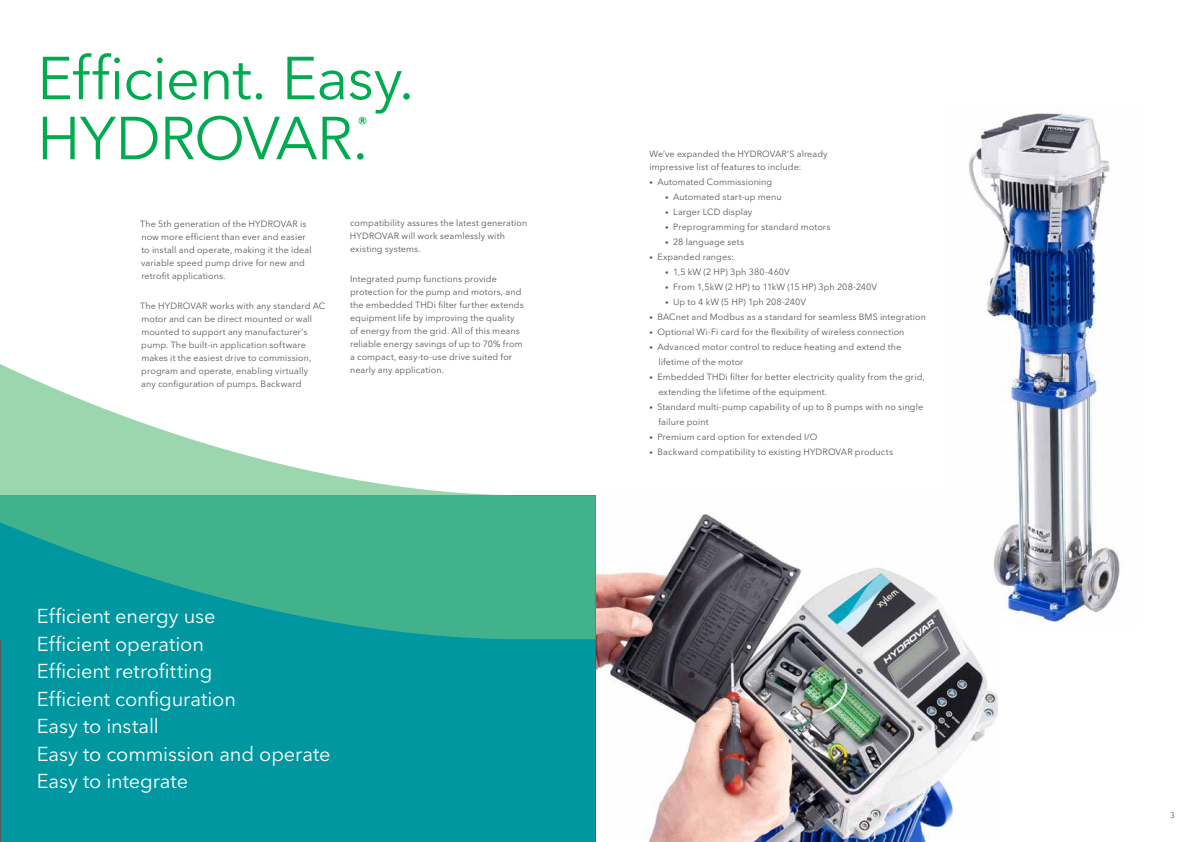
<style>
.page{position:relative;width:1191px;height:842px;background:#fff}
.page>*{position:absolute;margin:0;border:0;box-sizing:border-box;transform-origin:0 0}
.t1{font:60px/60px "Avenir Next LT Pro";letter-spacing:-.015em;color:#00aa4f}
.t2{font:20px/27.5px "Avenir Next LT Pro";letter-spacing:-.005em;color:#fff}
.t3{font:600 17px "Avenir Next LT Pro";color:#00aa4f}
.t4{font:9px/13px "Avenir Next LT Pro";letter-spacing:.01em;color:#58595b}
.t5{font:8px "Avenir Next LT Pro";color:#58595b}
.s1{font-size:7px}
</style>
<div class="page">
<div style="left:0;top:561px;width:596px;height:281px;background:#0097a0"></div>
<svg style="left:0;top:364px;width:595px;height:275px"></svg>
<img style="left:597px;top:514px;width:400px;height:328px">
<img style="left:945px;top:113px;width:175px;height:513px">
<h1 class="t1" style="left:37px;top:48px;width:378px">Efficient. Easy.<br>HYDROVAR.</h1>
<h3 class="t3" style="left:357px;top:113px;width:12px">®</h3>
<p class="t4" style="left:140px;top:217px;width:173px">The 5th generation of the HYDROVAR is now more efficient than ever and easier to install and operate, making it the ideal variable speed pump drive for new and retrofit applications.</p>
<p class="t4" style="left:140px;top:299px;width:187px">The HYDROVAR works with any standard AC motor and can be direct mounted or wall mounted to support any manufacturer’s pump. The built-in application software makes it the easiest drive to commission, program and operate, enabling virtually<br>any configuration of pumps. Backward</p>
<p class="t4" style="left:350px;top:217px;width:179px">compatibility assures the latest generation<br>HYDROVAR will work seamlessly with existing systems.</p>
<p class="t4" style="left:350px;top:273px;width:175px">Integrated pump functions provide protection for the pump and motors, and the embedded THDi filter further extends equipment life by improving the quality of energy from the grid. All of this means reliable energy savings of up to 70% from a compact, easy-to-use drive suited for nearly any application.</p>
<h2 class="t2" style="left:37px;top:602px;width:295px">Efficient energy use<br>Efficient operation<br>Efficient retrofitting<br>Efficient configuration<br>Easy to install<br>Easy to commission and operate<br>Easy to integrate</h2>
<p class="t4" style="left:649px;top:147px;width:180px">We’ve expanded the HYDROVAR’S already impressive list of features to include:</p>
<p class="t4" style="left:649px;top:176px;width:124px"><span class="s1">•</span> Automated Commissioning</p>
<p class="t4" style="left:665px;top:191px;width:118px"><span class="s1">•</span> Automated start-up menu</p>
<p class="t4" style="left:665px;top:206px;width:89px"><span class="s1">•</span> Larger LCD display</p>
<p class="t4" style="left:665px;top:221px;width:167px"><span class="s1">•</span> Preprogramming for standard motors</p>
<p class="t4" style="left:665px;top:236px;width:80px"><span class="s1">•</span> 28 language sets</p>
<p class="t4" style="left:649px;top:251px;width:86px"><span class="s1">•</span> Expanded ranges:</p>
<p class="t4" style="left:665px;top:266px;width:126px"><span class="s1">•</span> 1,5 kW (2 HP) 3ph 380-460V</p>
<p class="t4" style="left:665px;top:281px;width:213px"><span class="s1">•</span> From 1,5kW (2 HP) to 11kW (15 HP) 3ph 208-240V</p>
<p class="t4" style="left:665px;top:296px;width:142px"><span class="s1">•</span> Up to 4 kW (5 HP) 1ph 208-240V</p>
<p class="t4" style="left:649px;top:311px;width:278px"><span class="s1">•</span> BACnet and Modbus as a standard for seamless BMS integration</p>
<p class="t4" style="left:649px;top:326px;width:257px"><span class="s1">•</span> Optional Wi-Fi card for the flexibility of wireless connection</p>
<p class="t4" style="left:658px;top:340px;width:244px;line-height:15px;text-indent:-9px"><span class="s1">•</span> Advanced motor control to reduce heating and extend the lifetime of the motor</p>
<p class="t4" style="left:658px;top:370px;width:268px;line-height:15px;text-indent:-9px"><span class="s1">•</span> Embedded THDi filter for better electricity quality from the grid, extending the lifetime of the equipment.</p>
<p class="t4" style="left:658px;top:400px;width:266px;line-height:15px;text-indent:-9px"><span class="s1">•</span> Standard multi-pump capability of up to 8 pumps with no single failure point</p>
<p class="t4" style="left:649px;top:431px;width:170px"><span class="s1">•</span> Premium card option for extended I/O</p>
<p class="t4" style="left:649px;top:446px;width:245px"><span class="s1">•</span> Backward compatibility to existing HYDROVAR products</p>
<p class="t5" style="left:1170px;top:810px;width:6px">3</p>
</div>
